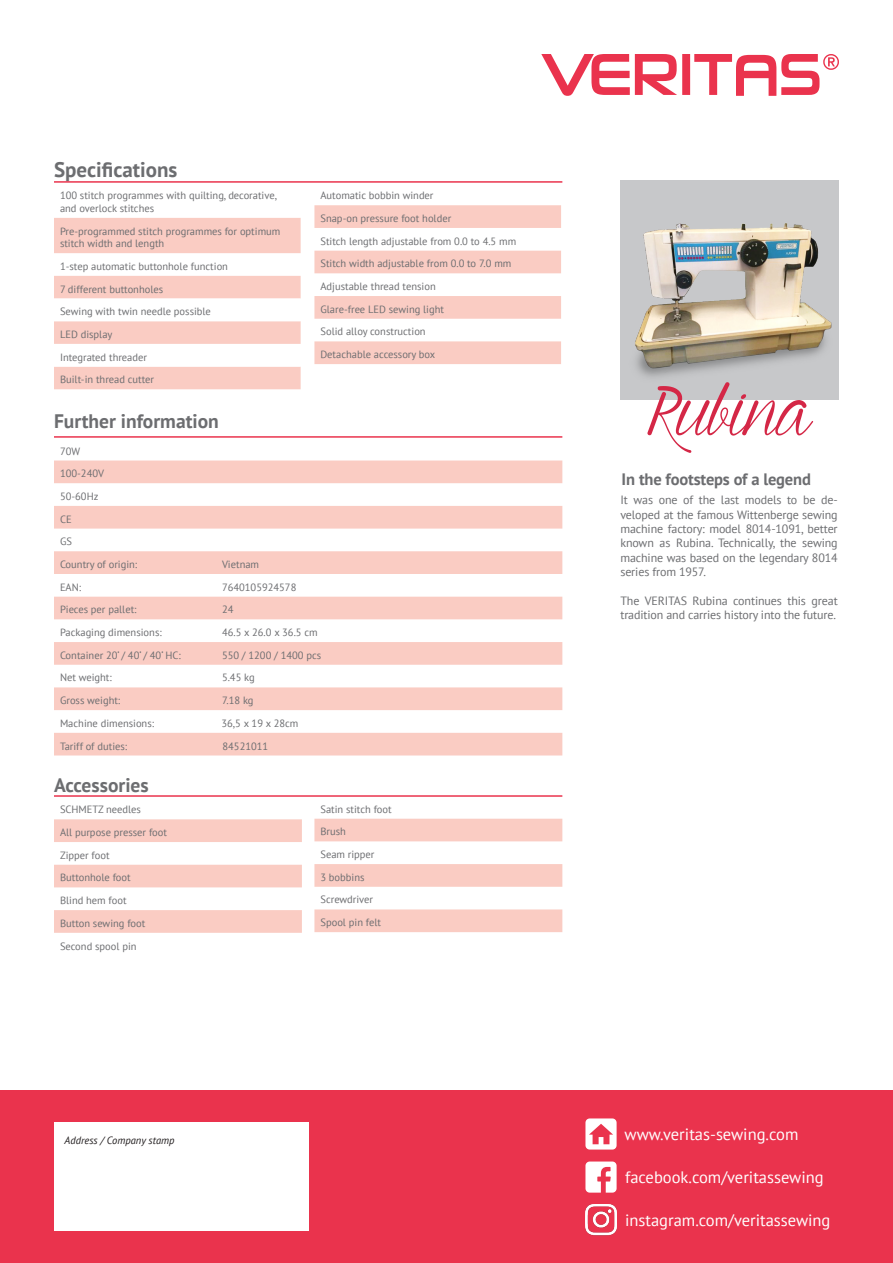
<style>
.page{position:relative;width:893px;height:1263px;background:#fff}
.page>*{position:absolute;margin:0;border:0;box-sizing:border-box;transform-origin:0 0}
.t1{font:700 21px "PT Sans";color:#6c6d70}
.t2{font:700 19.5px "PT Sans";color:#6c6d70}
.t3{font:16.5px "PT Sans";color:#fff}
.t4{font:700 16.5px "PT Sans";letter-spacing:-.01em;color:#6c6d70}
.t5{font:12px/14.4px "PT Sans";letter-spacing:-.01em;color:#6c6d70;text-align:justify}
.t6{font:10.5px/22.6px "PT Sans";color:#6c6d70}
.t7{font:italic 10.5px "PT Sans";color:#231f20}
</style>
<div class="page">
<div style="left:0;top:1091px;width:893px;height:172px;background:#ea334d"></div>
<svg style="left:54px;top:460px;width:508px;height:295px;fill:#faccc3"></svg>
<hr style="left:54px;top:436px;width:508px;height:2px;background:#ea334d">
<svg style="left:54px;top:819px;width:248px;height:114px"></svg>
<svg style="left:314px;top:819px;width:248px;height:113px"></svg>
<hr style="left:54px;top:795px;width:508px;height:2px;background:#ea334d">
<div style="left:54px;top:1123px;width:254px;height:108px;background:#fff"></div>
<svg style="left:541px;top:54px;width:298px;height:42px"></svg>
<div style="left:620px;top:181px;width:219px;height:219px;background:#c7c8ca"></div>
<img style="left:635px;top:223px;width:197px;height:154px">
<svg style="left:647px;top:382px;width:166px;height:71px"></svg>
<svg style="left:54px;top:218px;width:247px;height:171px"></svg>
<svg style="left:314px;top:205px;width:247px;height:159px"></svg>
<hr style="left:54px;top:181px;width:508px;height:2px;background:#ea334d">
<svg style="left:585px;top:1161px;width:32px;height:31px"></svg>
<svg style="left:585px;top:1118px;width:32px;height:31px"></svg>
<img style="left:585px;top:1204px;width:32px;height:31px">
<h1 class="t1" style="left:54px;top:156px;width:125px">Specifications</h1>
<p class="t6" style="left:60px;top:189px;width:219px;line-height:12.6px">100 stitch programmes with quilting, decorative, and overlock stitches</p>
<p class="t6" style="left:60px;top:224px;width:222px;line-height:12.6px">Pre-programmed stitch programmes for optimum stitch width and length</p>
<p class="t6" style="left:60px;top:255px;width:170px">1-step automatic buttonhole function<br>7 different buttonholes<br>Sewing with twin needle possible<br>LED display<br>Integrated threader<br>Built-in thread cutter</p>
<h2 class="t2" style="left:54px;top:408px;width:166px">Further information</h2>
<p class="t6" style="left:60px;top:439px;width:79px">70W<br>100-240V<br>50-60Hz<br>CE<br>GS<br>Country of origin:</p>
<p class="t6" style="left:222px;top:553px;width:39px">Vietnam</p>
<p class="t6" style="left:320px;top:184px;width:197px">Automatic bobbin winder<br>Snap-on pressure foot holder<br>Stitch length adjustable from 0.0 to 4.5 mm<br>Stitch width adjustable from 0.0 to 7.0 mm<br>Adjustable thread tension<br>Glare-free LED sewing light<br>Solid alloy construction<br>Detachable accessory box</p>
<p class="t6" style="left:60px;top:575px;width:23px">EAN:</p>
<p class="t6" style="left:222px;top:575px;width:76px">7640105924578</p>
<p class="t6" style="left:60px;top:598px;width:78px">Pieces per pallet:</p>
<p class="t6" style="left:222px;top:598px;width:13px">24</p>
<p class="t6" style="left:60px;top:621px;width:103px">Packaging dimensions:</p>
<p class="t6" style="left:222px;top:621px;width:97px">46.5 x 26.0 x 36.5 cm</p>
<p class="t6" style="left:60px;top:643px;width:122px">Container 20‘ / 40‘ / 40‘ HC:</p>
<p class="t6" style="left:222px;top:643px;width:101px">550 / 1200 / 1400 pcs</p>
<p class="t6" style="left:60px;top:666px;width:53px">Net weight:</p>
<p class="t6" style="left:222px;top:666px;width:34px">5.45 kg</p>
<p class="t6" style="left:60px;top:689px;width:62px">Gross weight:</p>
<p class="t6" style="left:222px;top:689px;width:33px">7.18 kg</p>
<p class="t6" style="left:60px;top:711px;width:96px">Machine dimensions:</p>
<p class="t6" style="left:221px;top:711px;width:79px">36,5 x 19 x 28cm</p>
<p class="t6" style="left:60px;top:734px;width:69px">Tariff of duties:</p>
<p class="t6" style="left:223px;top:734px;width:47px">84521011</p>
<h2 class="t2" style="left:54px;top:772px;width:96px">Accessories</h2>
<p class="t6" style="left:60px;top:798px;width:109px">SCHMETZ needles<br>All purpose presser foot<br>Zipper foot<br>Buttonhole foot<br>Blind hem foot<br>Button sewing foot<br>Second spool pin</p>
<p class="t6" style="left:320px;top:797px;width:73px">Satin stitch foot<br>Brush<br>Seam ripper<br>3 bobbins<br>Screwdriver<br>Spool pin felt</p>
<p class="t7" style="left:65px;top:1134px;width:111px">Address / Company stamp</p>
<h3 class="t4" style="left:622px;top:468px;width:191px">In the footsteps of a legend</h3>
<p class="t5" style="left:620px;top:492px;width:219px">It was one of the last models to be de&shy;veloped at the famous Wittenberge sewing machine factory: model 8014-1091, better known as Rubina. Technically, the sewing machine was based on the legendary 8014 series from 1957.</p>
<p class="t5" style="left:620px;top:593px;width:219px">The VERITAS Rubina continues this great tradition and carries history into the future.</p>
<h3 class="t3" style="left:625px;top:1124px;width:175px">www.veritas-sewing.com</h3>
<h3 class="t3" style="left:625px;top:1166px;width:200px">facebook.com/veritassewing</h3>
<h3 class="t3" style="left:625px;top:1209px;width:207px">instagram.com/veritassewing</h3>
</div>
